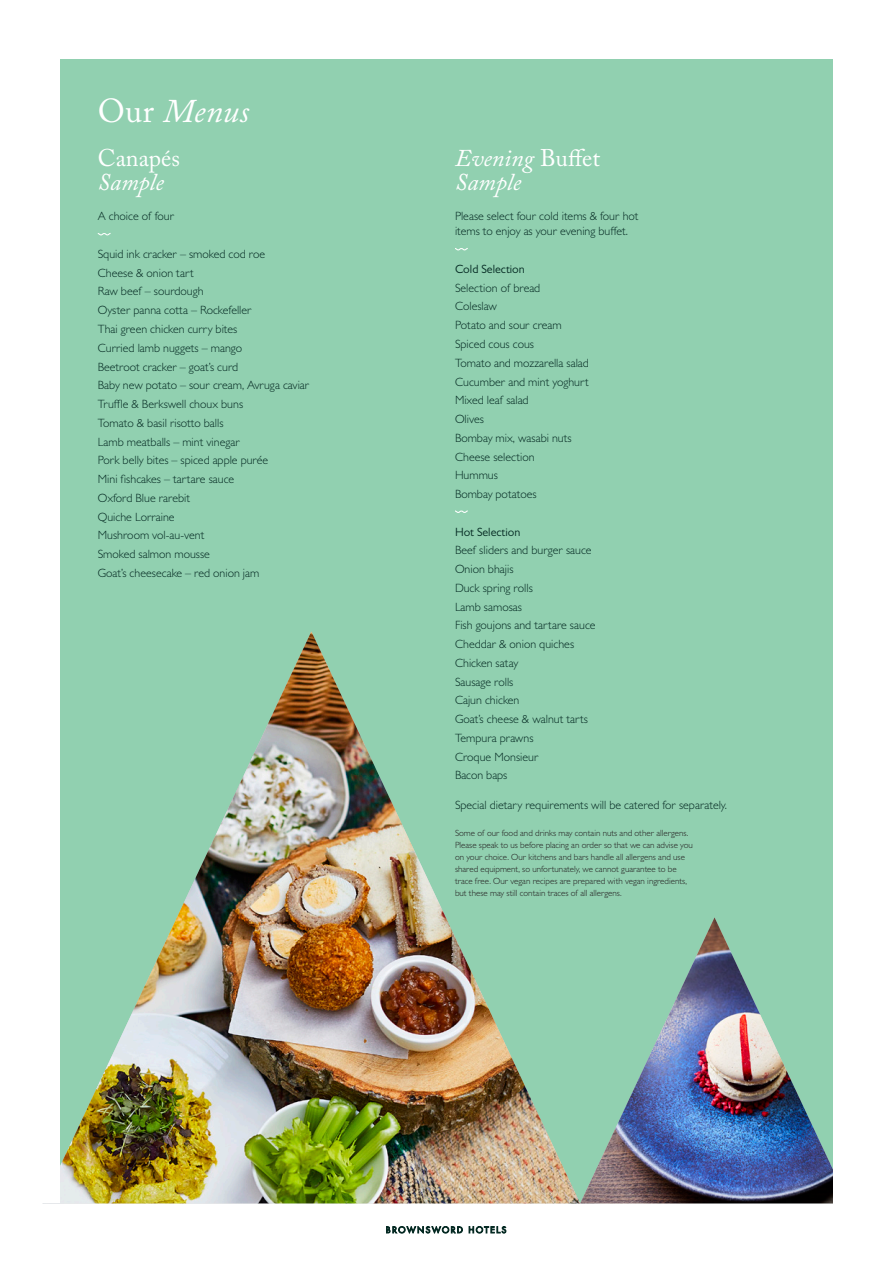
<style>
.page{position:relative;width:893px;height:1263px;background:#fff}
.page>*{position:absolute;margin:0;border:0;box-sizing:border-box;transform-origin:0 0}
.MD_22_24{font:italic 33px "Adobe Caslon Pro";letter-spacing:.005em;color:#fff}
.MD_16_18{font:italic 24px/24px "Adobe Caslon Pro";color:#fff}
.MD_16_18-2{font:24px "Adobe Caslon Pro";color:#fff}
.BL_8_10_Text{font:300 12px/15px "Gill Sans MT Pro";color:#052a23}
.BL_8_10_Text-2{font:12px "Gill Sans MT Pro";color:#052a23}
.BL_6_8_Text{font:300 9px/12px "Gill Sans MT Pro";color:#231f20}
.s1{font-style:normal}
</style>
<div class="page">
<svg style="left:386px;top:1226px;width:120px;height:8px"></svg>
<div style="left:60px;top:60px;width:773px;height:1143px;background:#91d0b0"></div>
<img style="left:580px;top:917px;width:253px;height:286px">
<img style="left:60px;top:631px;width:520px;height:572px">
<svg style="left:98px;top:233px;width:13px;height:2px"></svg>
<svg style="left:455px;top:248px;width:13px;height:2px"></svg>
<svg style="left:455px;top:510px;width:13px;height:3px"></svg>
<p class="MD_22_24" style="left:98px;top:91px;width:153px"><span class="s1">Our</span> Menus</p>
<p class="MD_16_18-2" style="left:98px;top:144px;width:84px">Canapés</p>
<p class="MD_16_18" style="left:98px;top:170px;width:68px">Sample</p>
<p class="BL_8_10_Text" style="left:98px;top:209px;width:78px">A choice of four</p>
<p class="BL_8_10_Text" style="left:98px;top:246px;width:169px">Squid ink cracker – smoked cod roe</p>
<p class="BL_8_10_Text" style="left:98px;top:265px;width:97px">Cheese &amp; onion tart</p>
<p class="BL_8_10_Text" style="left:98px;top:284px;width:107px">Raw beef – sourdough</p>
<p class="BL_8_10_Text" style="left:98px;top:302px;width:155px">Oyster panna cotta – Rockefeller</p>
<p class="BL_8_10_Text" style="left:98px;top:321px;width:141px">Thai green chicken curry bites</p>
<p class="BL_8_10_Text" style="left:98px;top:340px;width:146px">Curried lamb nuggets – mango</p>
<p class="BL_8_10_Text" style="left:98px;top:359px;width:142px">Beetroot cracker – goat’s curd</p>
<p class="BL_8_10_Text" style="left:98px;top:377px;width:213px">Baby new potato – sour cream, Avruga caviar</p>
<p class="BL_8_10_Text" style="left:98px;top:396px;width:147px">Truffle &amp; Berkswell choux buns</p>
<p class="BL_8_10_Text" style="left:98px;top:415px;width:127px">Tomato &amp; basil risotto balls</p>
<p class="BL_8_10_Text" style="left:98px;top:434px;width:144px">Lamb meatballs – mint vinegar</p>
<p class="BL_8_10_Text" style="left:98px;top:452px;width:172px">Pork belly bites – spiced apple purée</p>
<p class="BL_8_10_Text" style="left:98px;top:471px;width:138px">Mini fishcakes – tartare sauce</p>
<p class="BL_8_10_Text" style="left:98px;top:490px;width:94px">Oxford Blue rarebit</p>
<p class="BL_8_10_Text" style="left:98px;top:509px;width:78px">Quiche Lorraine</p>
<p class="BL_8_10_Text" style="left:98px;top:527px;width:108px">Mushroom vol-au-vent</p>
<p class="BL_8_10_Text" style="left:98px;top:546px;width:114px">Smoked salmon mousse</p>
<p class="BL_8_10_Text" style="left:98px;top:565px;width:163px">Goat’s cheesecake – red onion jam</p>
<p class="MD_16_18" style="left:455px;top:146px;width:147px">Evening <span class="s1">Buffet<br></span>Sample</p>
<p class="BL_8_10_Text" style="left:455px;top:209px;width:185px">Please select four cold items &amp; four hot items to enjoy as your evening buffet.</p>
<p class="BL_8_10_Text-2" style="left:455px;top:262px;width:71px">Cold Selection</p>
<p class="BL_8_10_Text" style="left:455px;top:280px;width:87px">Selection of bread</p>
<p class="BL_8_10_Text" style="left:455px;top:299px;width:43px">Coleslaw</p>
<p class="BL_8_10_Text" style="left:455px;top:317px;width:108px">Potato and sour cream</p>
<p class="BL_8_10_Text" style="left:455px;top:336px;width:81px">Spiced cous cous</p>
<p class="BL_8_10_Text" style="left:455px;top:355px;width:135px">Tomato and mozzarella salad</p>
<p class="BL_8_10_Text" style="left:455px;top:374px;width:135px">Cucumber and mint yoghurt</p>
<p class="BL_8_10_Text" style="left:455px;top:392px;width:75px">Mixed leaf salad</p>
<p class="BL_8_10_Text" style="left:455px;top:411px;width:30px">Olives</p>
<p class="BL_8_10_Text" style="left:455px;top:430px;width:118px">Bombay mix, wasabi nuts</p>
<p class="BL_8_10_Text" style="left:455px;top:449px;width:81px">Cheese selection</p>
<p class="BL_8_10_Text" style="left:455px;top:467px;width:44px">Hummus</p>
<p class="BL_8_10_Text" style="left:455px;top:486px;width:83px">Bombay potatoes</p>
<p class="BL_8_10_Text-2" style="left:455px;top:524px;width:67px">Hot Selection</p>
<p class="BL_8_10_Text" style="left:455px;top:542px;width:138px">Beef sliders and burger sauce</p>
<p class="BL_8_10_Text" style="left:455px;top:561px;width:60px">Onion bhajis</p>
<p class="BL_8_10_Text" style="left:455px;top:580px;width:79px">Duck spring rolls</p>
<p class="BL_8_10_Text" style="left:455px;top:599px;width:69px">Lamb samosas</p>
<p class="BL_8_10_Text" style="left:455px;top:617px;width:142px">Fish goujons and tartare sauce</p>
<p class="BL_8_10_Text" style="left:455px;top:636px;width:121px">Cheddar &amp; onion quiches</p>
<p class="BL_8_10_Text" style="left:455px;top:655px;width:65px">Chicken satay</p>
<p class="BL_8_10_Text" style="left:455px;top:674px;width:60px">Sausage rolls</p>
<p class="BL_8_10_Text" style="left:455px;top:692px;width:66px">Cajun chicken</p>
<p class="BL_8_10_Text" style="left:455px;top:711px;width:135px">Goat’s cheese &amp; walnut tarts</p>
<p class="BL_8_10_Text" style="left:455px;top:730px;width:80px">Tempura prawns</p>
<p class="BL_8_10_Text" style="left:455px;top:749px;width:85px">Croque Monsieur</p>
<p class="BL_8_10_Text" style="left:455px;top:767px;width:54px">Bacon baps</p>
<p class="BL_8_10_Text" style="left:455px;top:797px;width:274px">Special dietary requirements will be catered for separately.</p>
<p class="BL_6_8_Text" style="left:455px;top:827px;width:239px">Some of our food and drinks may contain nuts and other allergens.<br>Please speak to us before placing an order so that we can advise you on your choice. Our kitchens and bars handle all allergens and use shared equipment, so unfortunately, we cannot guarantee to be trace free. Our vegan recipes are prepared with vegan ingredients, but these may still contain traces of all allergens.</p>
</div>
